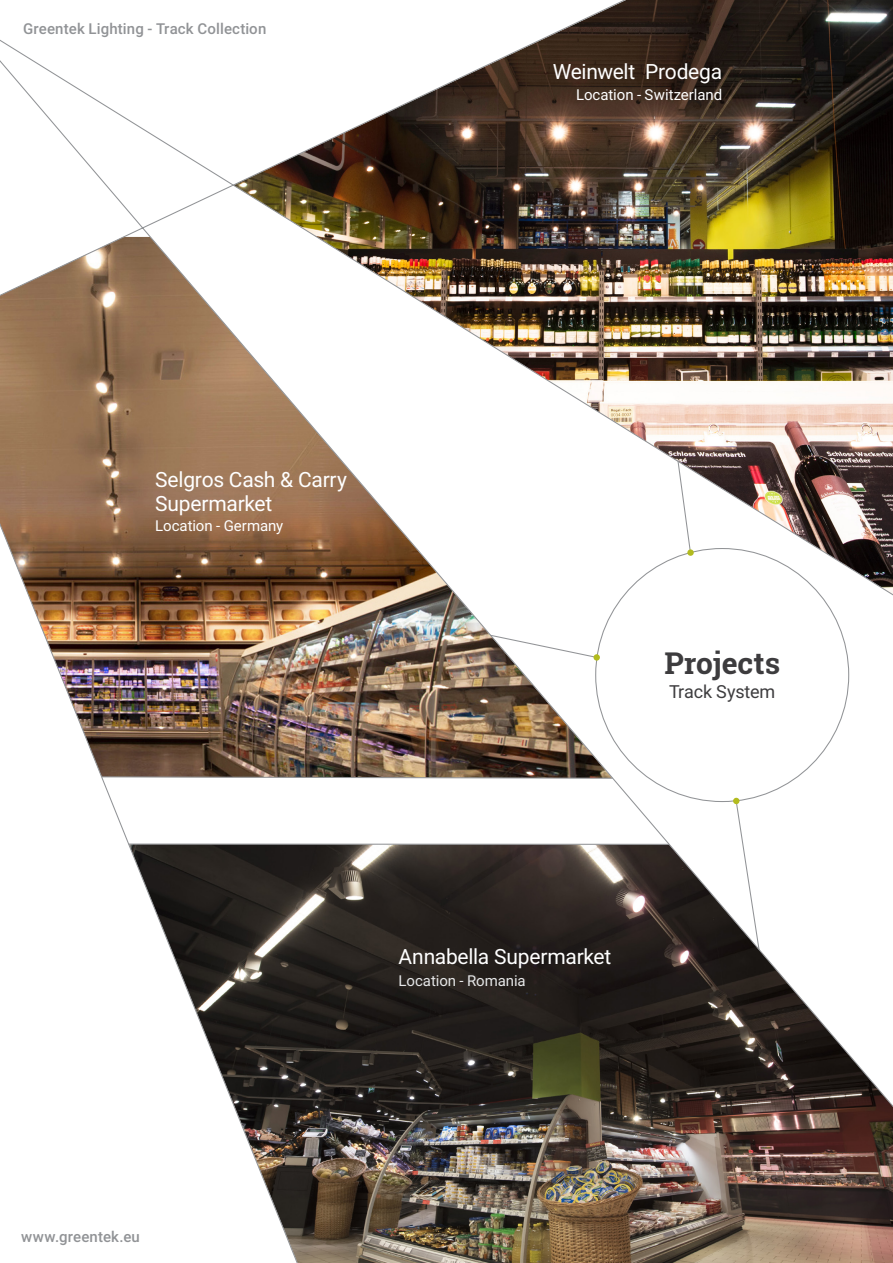
<style>
.page{position:relative;width:893px;height:1263px;background:#fff}
.page>*{position:absolute;margin:0;border:0;box-sizing:border-box;transform-origin:0 0}
.t1{font:700 30px "Roboto Slab";color:#3d3c3e}
.t2{font:21px/24px "Roboto";letter-spacing:-.01em;color:#fff}
.t3{font:18px "Roboto";letter-spacing:-.01em;color:#3d3c3e}
.t4{font:500 15px "Roboto";letter-spacing:.01em;color:#919396}
.t5{font:15px "Roboto";letter-spacing:-.005em;color:#fff}
.t6{font:15px "Roboto";letter-spacing:-.005em;color:#e6e7e8}
</style>
<div class="page">
<img style="left:322px;top:1132px;width:571px;height:131px">
<img style="left:244px;top:1132px;width:78px;height:131px">
<img style="left:33px;top:0;width:860px;height:1132px">
<img style="left:0;top:7px;width:893px;height:602px">
<svg style="left:101px;top:776px;width:513px;height:3px"></svg>
<hr style="left:129px;top:843px;width:540px;height:2px;background:#919396">
<div style="left:596px;top:548px;width:253px;height:253px;background:#fff;border-radius:50%"></div>
<svg style="left:723px;top:790px;width:50px;height:242px"></svg>
<div style="left:593px;top:654px;width:7px;height:7px;background:#b2bb1e;border-radius:50%"></div>
<svg style="left:687px;top:549px;width:7px;height:7px"></svg>
<p class="t4" style="left:23px;top:18px;width:245px">Greentek Lighting - Track Collection</p>
<p class="t2" style="left:553px;top:59px;width:171px">Weinwelt Prodega</p>
<p class="t5" style="left:576px;top:84px;width:148px">Location - Switzerland</p>
<p class="t2" style="left:155px;top:466px;width:193px">Selgros Cash &amp; Carry<br>Supermarket</p>
<p class="t5" style="left:155px;top:515px;width:130px">Location - Germany</p>
<h1 class="t1" style="left:664px;top:643px;width:117px">Projects</h1>
<p class="t3" style="left:669px;top:679px;width:108px">Track System</p>
<p class="t4" style="left:21px;top:1226px;width:120px">www.greentek.eu</p>
<p class="t2" style="left:399px;top:943px;width:214px">Annabella Supermarket</p>
<p class="t6" style="left:399px;top:970px;width:129px">Location - Romania</p>
</div>
